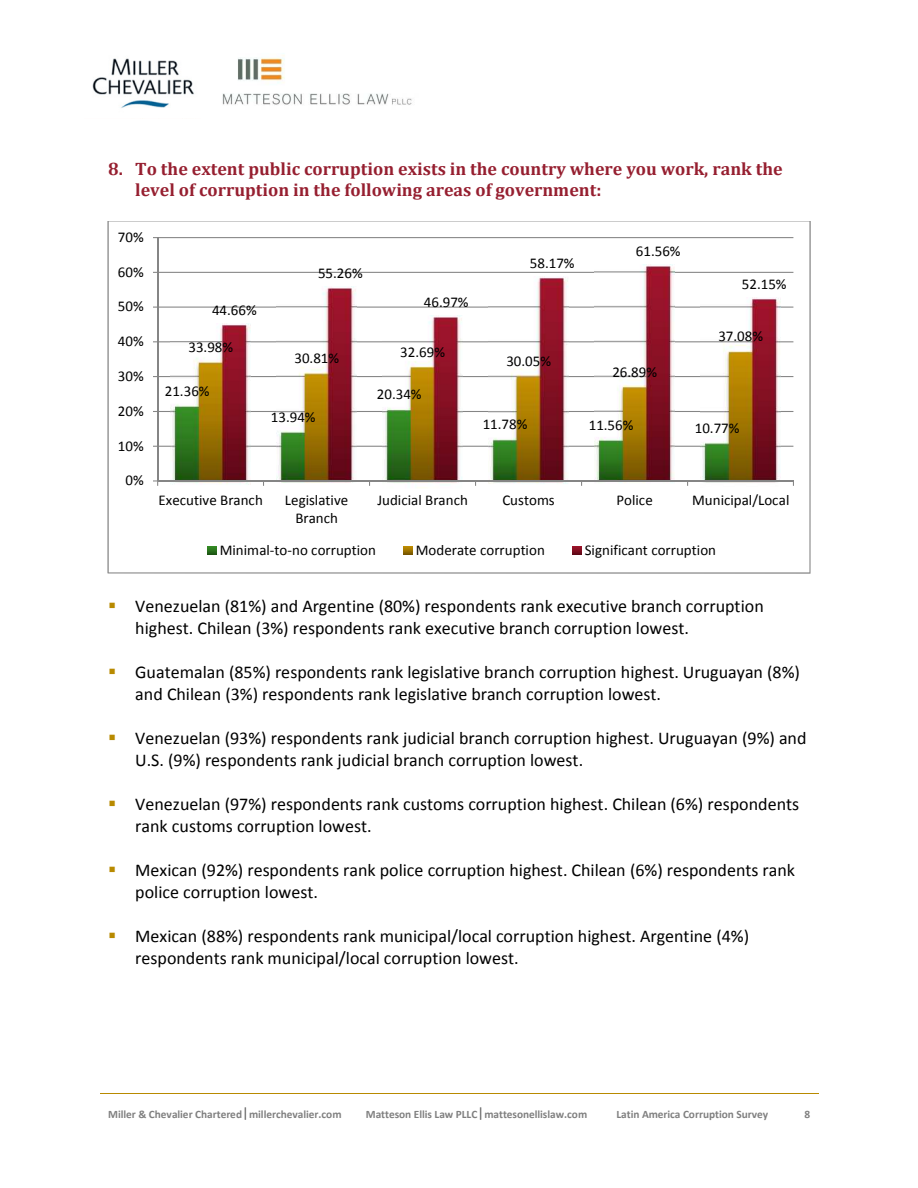
<style>
.page{position:relative;width:918px;height:1188px;background:#fff}
.page>*{position:absolute;margin:0;border:0;box-sizing:border-box;transform-origin:0 0}
.t1{font:18px/21.9px "Calibri";color:#000}
.t2{font:700 18px/21px "Cambria";color:#961f30}
.t3{font:15px/18.3px "Calibri";color:#000;text-align:center}
.t4{font:700 11.4px "Calibri";letter-spacing:-.005em;color:#808080}
.s1{color:#b88a00}
</style>
<div class="page">
<hr style="left:100px;top:1093px;width:258px;height:1px;background:#b88a00">
<hr style="left:359px;top:1093px;width:249px;height:1px;background:#b88a00">
<hr style="left:608px;top:1093px;width:169px;height:1px;background:#b88a00">
<hr style="left:777px;top:1093px;width:41px;height:1px;background:#b88a00">
<img style="left:92px;top:58px;width:102px;height:50px">
<img style="left:222px;top:53px;width:190px;height:52px">
<svg style="left:107px;top:221px;width:704px;height:353px"></svg>
<p class="t2" style="left:135px;top:158px;width:649px;text-indent:-27px">8. To the extent public corruption exists in the country where you work, rank the level of corruption in the following areas of government:</p>
<p class="t3" style="left:118px;top:228px;width:27px">70%</p>
<p class="t3" style="left:118px;top:262px;width:27px">60%</p>
<p class="t3" style="left:118px;top:297px;width:27px">50%</p>
<p class="t3" style="left:118px;top:332px;width:27px">40%</p>
<p class="t3" style="left:118px;top:367px;width:27px">30%</p>
<p class="t3" style="left:118px;top:402px;width:27px">20%</p>
<p class="t3" style="left:118px;top:436px;width:27px">10%</p>
<p class="t3" style="left:125px;top:471px;width:20px">0%</p>
<p class="t3" style="left:212px;top:301px;width:46px">44.66%</p>
<p class="t3" style="left:188px;top:338px;width:46px">33.98%</p>
<p class="t3" style="left:165px;top:382px;width:46px">21.36%</p>
<p class="t3" style="left:318px;top:264px;width:46px">55.26%</p>
<p class="t3" style="left:424px;top:293px;width:46px">46.97%</p>
<p class="t3" style="left:294px;top:349px;width:46px">30.81%</p>
<p class="t3" style="left:271px;top:407px;width:46px">13.94%</p>
<p class="t3" style="left:400px;top:342px;width:46px">32.69%</p>
<p class="t3" style="left:377px;top:385px;width:46px">20.34%</p>
<p class="t3" style="left:530px;top:254px;width:46px">58.17%</p>
<p class="t3" style="left:506px;top:351px;width:46px">30.05%</p>
<p class="t3" style="left:636px;top:242px;width:46px">61.56%</p>
<p class="t3" style="left:612px;top:362px;width:46px">26.89%</p>
<p class="t3" style="left:742px;top:275px;width:46px">52.15%</p>
<p class="t3" style="left:718px;top:327px;width:46px">37.08%</p>
<p class="t3" style="left:483px;top:415px;width:46px">11.78%</p>
<p class="t3" style="left:589px;top:416px;width:46px">11.56%</p>
<p class="t3" style="left:695px;top:418px;width:46px">10.77%</p>
<p class="t3" style="left:159px;top:491px;width:106px">Executive Branch</p>
<p class="t3" style="left:285px;top:491px;width:65px">Legislative<br>Branch</p>
<p class="t3" style="left:377px;top:491px;width:92px">Judicial Branch</p>
<p class="t3" style="left:502px;top:491px;width:54px">Customs</p>
<p class="t3" style="left:616px;top:491px;width:38px">Police</p>
<p class="t3" style="left:692px;top:491px;width:99px">Municipal/Local</p>
<p class="t3" style="left:220px;top:540px;width:158px">Minimal-to-no corruption</p>
<p class="t3" style="left:416px;top:540px;width:131px">Moderate corruption</p>
<p class="t3" style="left:585px;top:540px;width:133px">Significant corruption</p>
<p class="t1" style="left:135px;top:595px;width:630px;text-indent:-27px"><span class="s1">▪</span> Venezuelan (81%) and Argentine (80%) respondents rank executive branch corruption highest. Chilean (3%) respondents rank executive branch corruption lowest.</p>
<p class="t1" style="left:135px;top:661px;width:666px;text-indent:-27px"><span class="s1">▪</span> Guatemalan (85%) respondents rank legislative branch corruption highest. Uruguayan (8%) and Chilean (3%) respondents rank legislative branch corruption lowest.</p>
<p class="t1" style="left:135px;top:727px;width:673px;text-indent:-27px"><span class="s1">▪</span> Venezuelan (93%) respondents rank judicial branch corruption highest. Uruguayan (9%) and<br>U.S. (9%) respondents rank judicial branch corruption lowest.</p>
<p class="t1" style="left:135px;top:793px;width:666px;text-indent:-27px"><span class="s1">▪</span> Venezuelan (97%) respondents rank customs corruption highest. Chilean (6%) respondents rank customs corruption lowest.</p>
<p class="t1" style="left:135px;top:859px;width:661px;text-indent:-27px"><span class="s1">▪</span> Mexican (92%) respondents rank police corruption highest. Chilean (6%) respondents rank police corruption lowest.</p>
<p class="t1" style="left:135px;top:925px;width:616px;text-indent:-27px"><span class="s1">▪</span> Mexican (88%) respondents rank municipal/local corruption highest. Argentine (4%) respondents rank municipal/local corruption lowest.</p>
<p class="t4" style="left:108px;top:1107px;width:235px">Miller &amp; Chevalier Chartered millerchevalier.com</p>
<p class="t4" style="left:366px;top:1107px;width:223px">Matteson Ellis Law PLLC mattesonellislaw.com</p>
<p class="t4" style="left:616px;top:1107px;width:153px">Latin America Corruption Survey</p>
<p class="t4" style="left:804px;top:1107px;width:7px">8</p>
</div>
